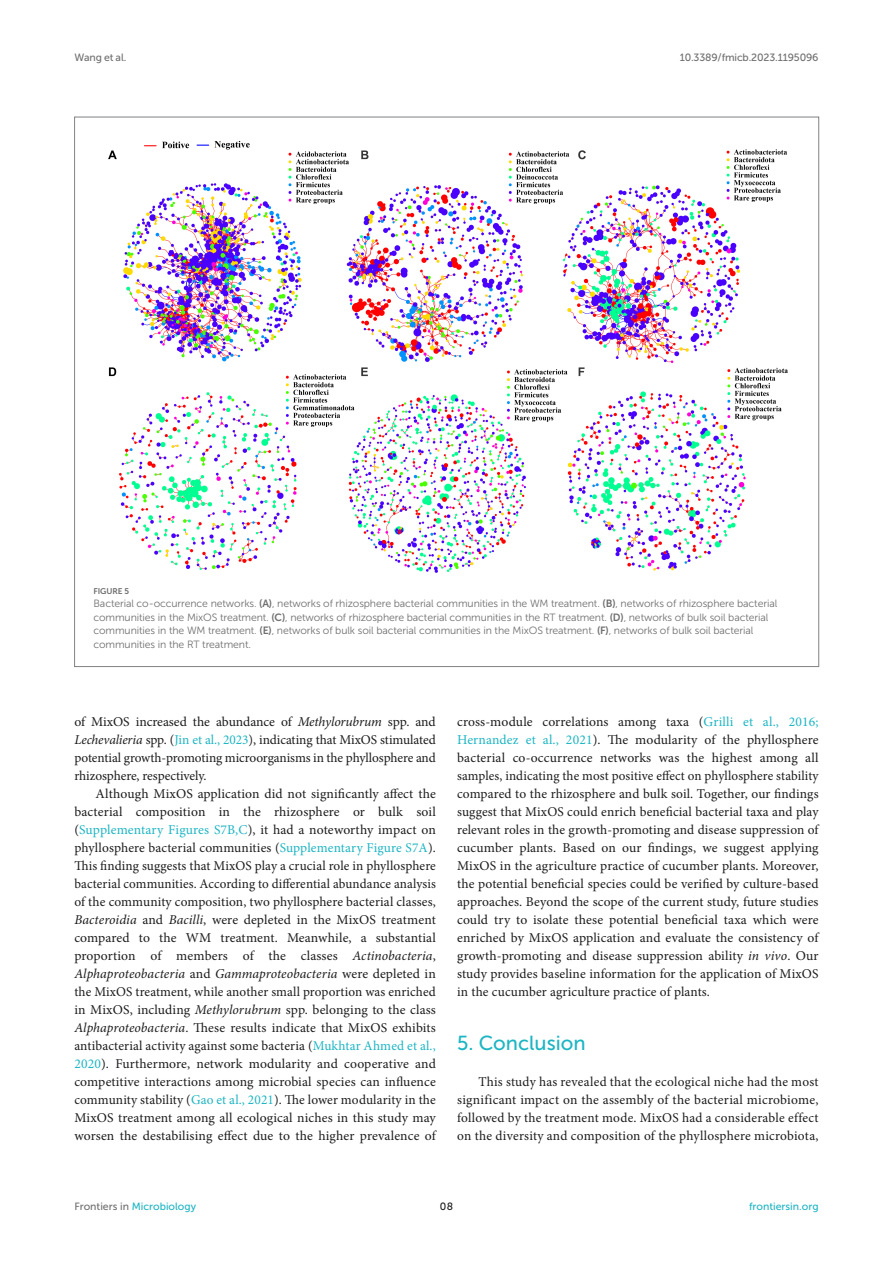
<style>
.page{position:relative;width:893px;height:1263px;background:#fff}
.page>*{position:absolute;margin:0;border:0;box-sizing:border-box;transform-origin:0 0}
.HEAD_1{font:20.25px "Museo Sans 500";color:#1db5c3}
.TEXT{font:13.5px/18px "Minion Pro";letter-spacing:.005em;color:#1b1c1b;text-align:justify}
.TEXT_FLUSH{font:13.5px/18px "Minion Pro";letter-spacing:.02em;color:#1b1c1b;text-align:justify}
.FIG_LEG{font:10.5px/13.5px "Museo Sans 300";letter-spacing:-.01em;color:#706f70}
.t1{font:10.5px "Museo Sans 500";color:#1db5c3}
.t2{font:10.5px "Museo Sans 500";letter-spacing:-.015em;color:#706f70}
.t3{font:10.5px "Museo Sans 500";color:#1b1c1b}
.FIG_HD{font:8.25px "Museo Sans 700";letter-spacing:-.01em;color:#706f70}
.s1{font-family:"Museo Sans 700"}
.s2{font-style:italic}
.s3{color:#1db5c3}
.s4{color:#706f70}
</style>
<div class="page">
<img style="left:108px;top:141px;width:680px;height:432px">
<p class="t2" style="left:74px;top:51px;width:53px">Wang et al.</p>
<p class="t2" style="left:680px;top:51px;width:140px">10.3389/fmicb.2023.1195096</p>
<p class="FIG_HD" style="left:94px;top:586px;width:37px">FIGURE 5</p>
<p class="FIG_LEG" style="left:94px;top:597px;width:685px">Bacterial co-occurrence networks. <span class="s1">(A)</span>, networks of rhizosphere bacterial communities in the WM treatment. <span class="s1">(B)</span>, networks of rhizosphere bacterial communities in the MixOS treatment. <span class="s1">(C)</span>, networks of rhizosphere bacterial communities in the RT treatment. <span class="s1">(D)</span>, networks of bulk soil bacterial communities in the WM treatment. <span class="s1">(E)</span>, networks of bulk soil bacterial communities in the MixOS treatment. <span class="s1">(F)</span>, networks of bulk soil bacterial communities in the RT treatment.</p>
<p class="TEXT" style="left:74px;top:713px;width:363px">of MixOS increased the abundance of <span class="s2">Methylorubrum</span> spp. and <span class="s2">Lechevalieria</span> spp. (<span class="s3">Jin et al., 2023</span>), indicating that MixOS stimulated potential growth-promoting microorganisms in the phyllosphere and rhizosphere, respectively.</p>
<p class="TEXT" style="left:74px;top:785px;width:363px;text-indent:21px">Although MixOS application did not significantly affect the bacterial composition in the rhizosphere or bulk soil (<span class="s3">Supplementary Figures S7B,C</span>), it had a noteworthy impact on phyllosphere bacterial communities (<span class="s3">Supplementary Figure S7A</span>).<br>This finding suggests that MixOS play a crucial role in phyllosphere bacterial communities. According to differential abundance analysis of the community composition, two phyllosphere bacterial classes, <span class="s2">Bacteroidia</span> and <span class="s2">Bacilli</span>, were depleted in the MixOS treatment compared to the WM treatment. Meanwhile, a substantial proportion of members of the classes <span class="s2">Actinobacteria</span>, <span class="s2">Alphaproteobacteria</span> and <span class="s2">Gammaproteobacteria</span> were depleted in the MixOS treatment, while another small proportion was enriched in MixOS, including <span class="s2">Methylorubrum</span> spp. belonging to the class <span class="s2">Alphaproteobacteria</span>. These results indicate that MixOS exhibits antibacterial activity against some bacteria (<span class="s3">Mukhtar Ahmed et al., 2020</span>). Furthermore, network modularity and cooperative and competitive interactions among microbial species can influence community stability (<span class="s3">Gao et al., 2021</span>). The lower modularity in the MixOS treatment among all ecological niches in this study may worsen the destabilising effect due to the higher prevalence of</p>
<p class="TEXT" style="left:457px;top:713px;width:363px">cross-module correlations among taxa (<span class="s3">Grilli et al., 2016; Hernandez et al., 2021</span>). The modularity of the phyllosphere bacterial co-occurrence networks was the highest among all samples, indicating the most positive effect on phyllosphere stability compared to the rhizosphere and bulk soil. Together, our findings suggest that MixOS could enrich beneficial bacterial taxa and play relevant roles in the growth-promoting and disease suppression of cucumber plants. Based on our findings, we suggest applying MixOS in the agriculture practice of cucumber plants. Moreover, the potential beneficial species could be verified by culture-based approaches. Beyond the scope of the current study, future studies could try to isolate these potential beneficial taxa which were enriched by MixOS application and evaluate the consistency of growth-promoting and disease suppression ability <span class="s2">in vivo</span>. Our study provides baseline information for the application of MixOS in the cucumber agriculture practice of plants.</p>
<p class="HEAD_1" style="left:457px;top:1032px;width:130px">5. Conclusion</p>
<p class="TEXT_FLUSH" style="left:457px;top:1073px;width:363px;text-indent:21px">This study has revealed that the ecological niche had the most significant impact on the assembly of the bacterial microbiome, followed by the treatment mode. MixOS had a considerable effect on the diversity and composition of the phyllosphere microbiota,</p>
<p class="t1" style="left:74px;top:1200px;width:123px"><span class="s4">Frontiers in</span> Microbiology</p>
<p class="t3" style="left:440px;top:1200px;width:15px">08</p>
<p class="t1" style="left:749px;top:1200px;width:71px">frontiersin.org</p>
</div>
